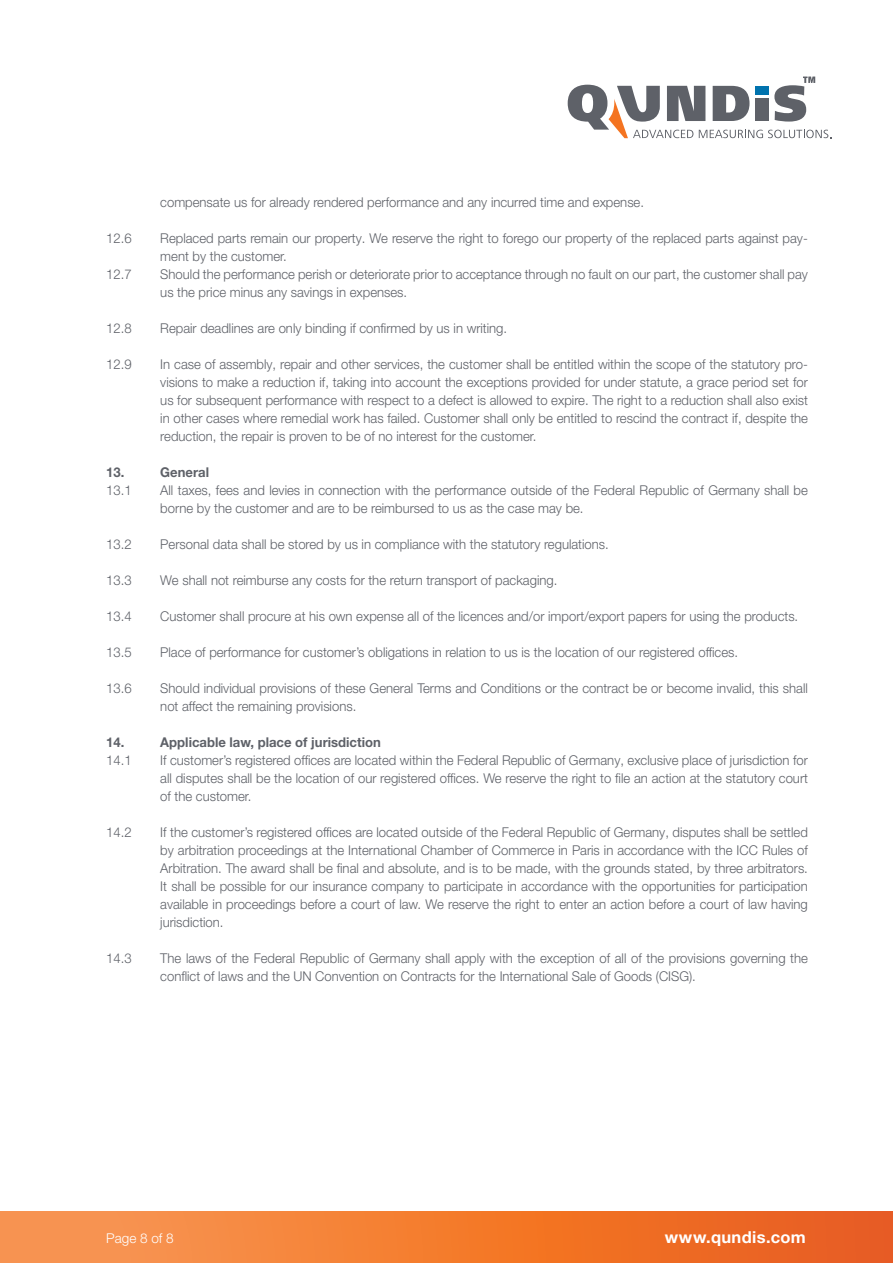
<style>
.page{position:relative;width:893px;height:1263px;background:#fff}
.page>*{position:absolute;margin:0;border:0;box-sizing:border-box;transform-origin:0 0}
.t1{font:700 16.5px "Helvetica Neue LT Pro";letter-spacing:.02em;color:#fff}
.t2{font:300 13.5px/18px "Helvetica Neue LT Pro";color:#5e6168}
.t3{font:700 13.5px "Helvetica Neue LT Pro";color:#5e6168}
.t4{font:300 13.5px "Helvetica Neue LT Pro";color:#fff}
</style>
<div class="page">
<div style="left:0;top:1212px;width:893px;height:51px;background:linear-gradient(to right,#fa9a51,#ea5c17)"></div>
<svg style="left:568px;top:77px;width:263px;height:61px"></svg>
<p class="t2" style="left:160px;top:193px;width:485px">compensate us for already rendered performance and any incurred time and expense.</p>
<p class="t2" style="left:106px;top:229px;width:27px">12.6</p>
<p class="t2" style="left:160px;top:229px;width:649px">Replaced parts remain our property. We reserve the right to forego our property of the replaced parts against pay&shy;ment by the customer.</p>
<p class="t2" style="left:106px;top:265px;width:27px">12.7</p>
<p class="t2" style="left:160px;top:265px;width:649px">Should the performance perish or deteriorate prior to acceptance through no fault on our part, the customer shall pay us the price minus any savings in expenses.</p>
<p class="t2" style="left:106px;top:319px;width:27px">12.8</p>
<p class="t2" style="left:160px;top:319px;width:348px">Repair deadlines are only binding if confirmed by us in writing.</p>
<p class="t2" style="left:106px;top:355px;width:27px">12.9</p>
<p class="t2" style="left:160px;top:355px;width:649px;text-align:justify">In case of assembly, repair and other services, the customer shall be entitled within the scope of the statutory pro&shy;visions to make a reduction if, taking into account the exceptions provided for under statute, a grace period set for us for subsequent performance with respect to a defect is allowed to expire. The right to a reduction shall also exist in other cases where remedial work has failed. Customer shall only be entitled to rescind the contract if, despite the reduction, the repair is proven to be of no interest for the customer.</p>
<p class="t3" style="left:106px;top:464px;width:20px">13.</p>
<p class="t3" style="left:160px;top:464px;width:50px">General</p>
<p class="t2" style="left:106px;top:481px;width:27px">13.1</p>
<p class="t2" style="left:160px;top:481px;width:649px">All taxes, fees and levies in connection with the performance outside of the Federal Republic of Germany shall be borne by the customer and are to be reimbursed to us as the case may be.</p>
<p class="t2" style="left:106px;top:535px;width:27px">13.2</p>
<p class="t2" style="left:160px;top:535px;width:450px">Personal data shall be stored by us in compliance with the statutory regulations.</p>
<p class="t2" style="left:106px;top:571px;width:27px">13.3</p>
<p class="t2" style="left:160px;top:571px;width:399px">We shall not reimburse any costs for the return transport of packaging.</p>
<p class="t2" style="left:106px;top:607px;width:27px">13.4</p>
<p class="t2" style="left:160px;top:607px;width:639px">Customer shall procure at his own expense all of the licences and/or import/export papers for using the products.</p>
<p class="t2" style="left:106px;top:643px;width:27px">13.5</p>
<p class="t2" style="left:160px;top:643px;width:579px">Place of performance for customer’s obligations in relation to us is the location of our registered offices.</p>
<p class="t2" style="left:106px;top:679px;width:27px">13.6</p>
<p class="t2" style="left:160px;top:679px;width:649px">Should individual provisions of these General Terms and Conditions or the contract be or become invalid, this shall not affect the remaining provisions.</p>
<p class="t3" style="left:106px;top:734px;width:20px">14.</p>
<p class="t3" style="left:160px;top:734px;width:222px">Applicable law, place of jurisdiction</p>
<p class="t2" style="left:106px;top:751px;width:27px">14.1</p>
<p class="t2" style="left:160px;top:751px;width:649px;text-align:justify">If customer’s registered offices are located within the Federal Republic of Germany, exclusive place of jurisdiction for all disputes shall be the location of our registered offices. We reserve the right to file an action at the statutory court of the customer.</p>
<p class="t2" style="left:106px;top:823px;width:27px">14.2</p>
<p class="t2" style="left:160px;top:823px;width:649px;text-align:justify">If the customer’s registered offices are located outside of the Federal Republic of Germany, disputes shall be settled by arbitration proceedings at the International Chamber of Commerce in Paris in accordance with the ICC Rules of Arbitration. The award shall be final and absolute, and is to be made, with the grounds stated, by three arbitrators.<br>It shall be possible for our insurance company to participate in accordance with the opportunities for participation available in proceedings before a court of law. We reserve the right to enter an action before a court of law having jurisdiction.</p>
<p class="t2" style="left:106px;top:949px;width:27px">14.3</p>
<p class="t2" style="left:160px;top:949px;width:649px">The laws of the Federal Republic of Germany shall apply with the exception of all of the provisions governing the conflict of laws and the UN Convention on Contracts for the International Sale of Goods (CISG).</p>
<p class="t4" style="left:106px;top:1229px;width:69px">Page 8 of 8</p>
<p class="t1" style="left:665px;top:1226px;width:143px">www.qundis.com</p>
</div>
